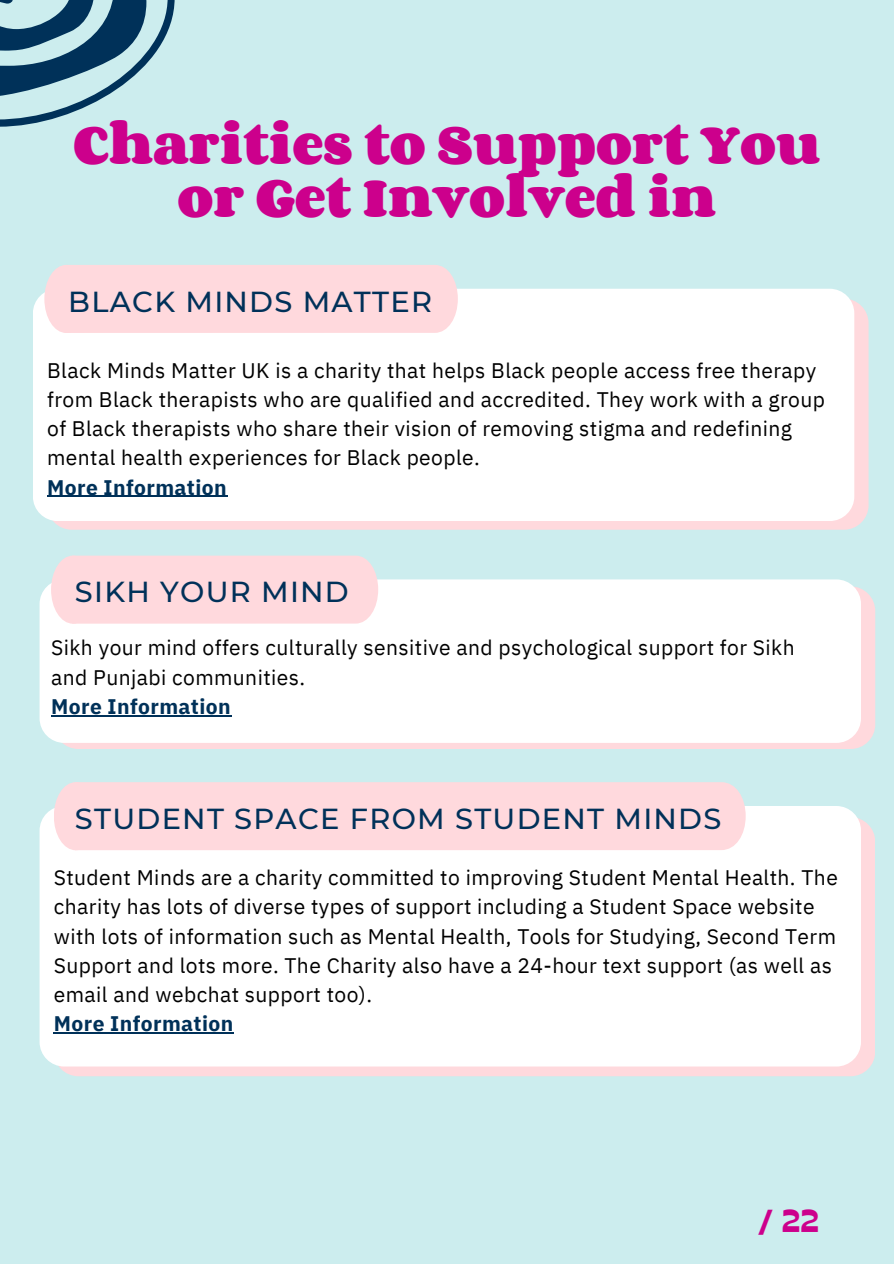
<style>
.page{position:relative;width:894px;height:1264px;background:#fff}
.page>*{position:absolute;margin:0;border:0;box-sizing:border-box;transform-origin:0 0}
.t1{font:700 46.8px/52.8px "Corben";color:#cc008c;text-align:center}
.t2{font:800 31.8px "Stadio Deva";color:#cc008c}
.t3{font:500 28.8px "Montserrat";letter-spacing:.045em;color:#003159}
.t4{font:21px/29.2px "IBM Plex Sans";letter-spacing:.02em;color:#000}
.t5{font:700 21px "IBM Plex Sans";letter-spacing:.02em;color:#003159}
</style>
<div class="page">
<div style="left:0;top:0;width:893px;height:1263px;background:#ccedee"></div>
<div style="left:47px;top:298px;width:821px;height:231px;background:#ffd9dd;border-radius:25px"></div>
<div style="left:33px;top:289px;width:821px;height:232px;background:#fff;border-radius:25px"></div>
<div style="left:44px;top:265px;width:413px;height:68px;background:#ffd9dd"></div>
<svg style="left:0;top:0;width:175px;height:126px"></svg>
<hr style="left:47px;top:496px;width:180px;height:1px;background:#003159">
<div style="left:54px;top:586px;width:821px;height:163px;background:#ffd9dd;border-radius:25px"></div>
<div style="left:40px;top:579px;width:820px;height:164px;background:#fff;border-radius:25px"></div>
<div style="left:51px;top:555px;width:327px;height:68px;background:#ffd9dd"></div>
<hr style="left:51px;top:715px;width:180px;height:1px;background:#003159">
<div style="left:54px;top:817px;width:820px;height:259px;background:#ffd9dd;border-radius:25px"></div>
<div style="left:40px;top:806px;width:820px;height:260px;background:#fff;border-radius:25px"></div>
<div style="left:97px;top:782px;width:648px;height:68px;background:#ffd9dd"></div>
<svg style="left:54px;top:782px;width:43px;height:68px;background:#fcdcdf"></svg>
<hr style="left:54px;top:1032px;width:180px;height:1px;background:#003159">
<h1 class="t1" style="left:73px;top:121px;width:748px">Charities to Support You or Get Involved in</h1>
<h3 class="t3" style="left:68px;top:284px;width:365px">BLACK MINDS MATTER</h3>
<p class="t4" style="left:47px;top:355px;width:779px">Black Minds Matter UK is a charity that helps Black people access free therapy from Black therapists who are qualified and accredited. They work with a group of Black therapists who share their vision of removing stigma and redefining mental health experiences for Black people.</p>
<p class="t5" style="left:47px;top:473px;width:181px">More Information</p>
<h3 class="t3" style="left:75px;top:574px;width:275px">SIKH YOUR MIND</h3>
<p class="t4" style="left:51px;top:633px;width:744px">Sikh your mind offers culturally sensitive and psychological support for Sikh and Punjabi communities.</p>
<p class="t5" style="left:51px;top:692px;width:181px">More Information</p>
<h3 class="t3" style="left:75px;top:801px;width:647px">STUDENT SPACE FROM STUDENT MINDS</h3>
<p class="t4" style="left:54px;top:862px;width:785px">Student Minds are a charity committed to improving Student Mental Health. The charity has lots of diverse types of support including a Student Space website with lots of information such as Mental Health, Tools for Studying, Second Term Support and lots more. The Charity also have a 24-hour text support (as well as email and webchat support too).</p>
<p class="t5" style="left:54px;top:1009px;width:181px">More Information</p>
<h2 class="t2" style="left:758px;top:1201px;width:62px">/ 22</h2>
</div>
